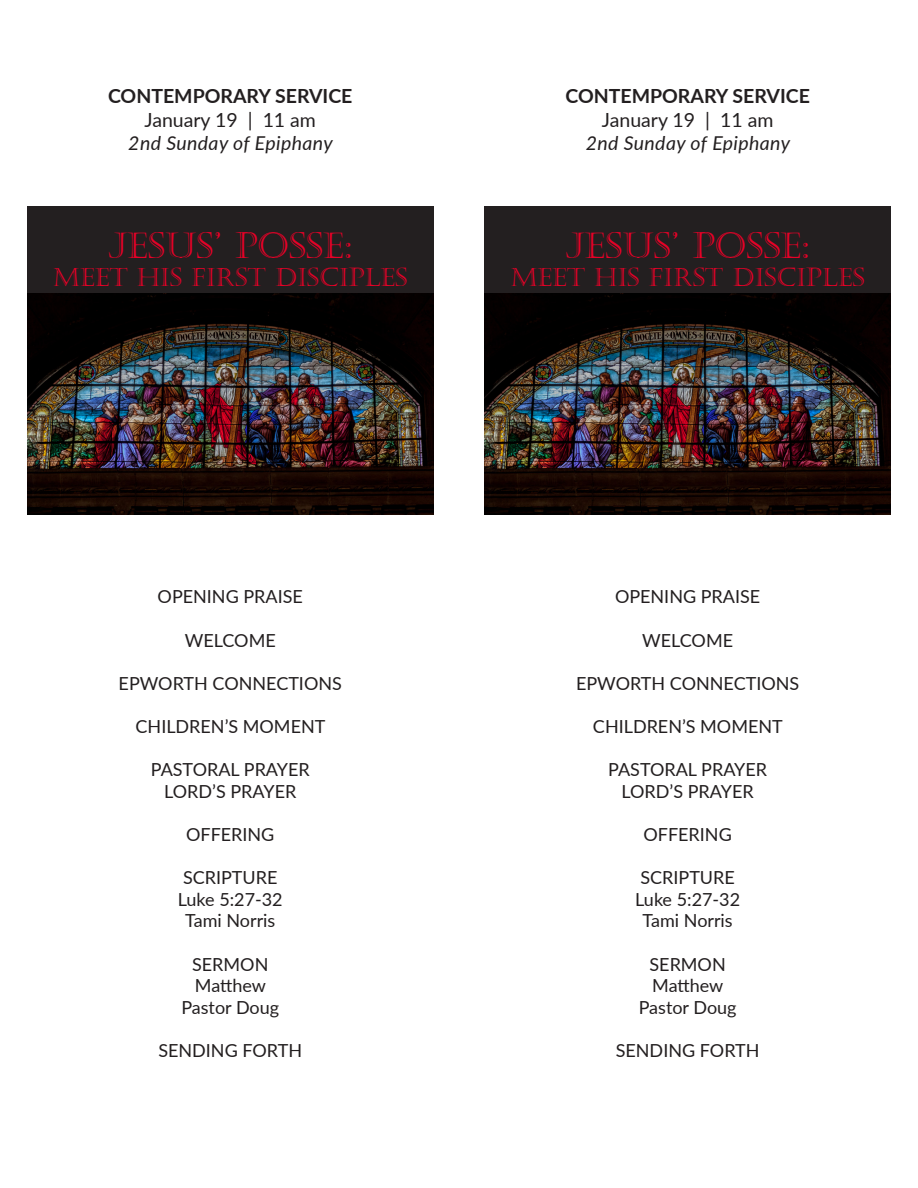
<style>
.page{position:relative;width:918px;height:1188px;background:#fff}
.page>*{position:absolute;margin:0;border:0;box-sizing:border-box;transform-origin:0 0}
.t1{font:36px "Castellar";color:#e70127}
.t2{font:25.5px "Castellar";color:#e70127}
.t3{font:700 19.5px "Lato";color:#231f20}
.t4{font:19.5px "Lato";color:#231f20}
.t5{font:italic 19.05px "Lato";letter-spacing:.02em;color:#231f20}
.t6{font:18px "Lato";color:#231f20}
</style>
<div class="page">
<div style="left:27px;top:207px;width:407px;height:307px;background:#231f20"></div>
<img style="left:27px;top:294px;width:407px;height:220px">
<div style="left:484px;top:207px;width:407px;height:307px;background:#231f20"></div>
<img style="left:484px;top:294px;width:407px;height:220px">
<p class="t3" style="left:108px;top:82px;width:246px">CONTEMPORARY SERVICE</p>
<p class="t4" style="left:145px;top:106px;width:173px">January 19 | 11 am</p>
<p class="t5" style="left:128px;top:130px;width:206px">2nd Sunday of Epiphany</p>
<p class="t1" style="left:108px;top:225px;width:246px">JESUS’ POSSE:</p>
<p class="t2" style="left:53px;top:263px;width:355px">MEET HIS FIRST DISCIPLES</p>
<p class="t3" style="left:565px;top:82px;width:246px">CONTEMPORARY SERVICE</p>
<p class="t4" style="left:602px;top:106px;width:173px">January 19 | 11 am</p>
<p class="t5" style="left:586px;top:130px;width:206px">2nd Sunday of Epiphany</p>
<p class="t1" style="left:565px;top:225px;width:246px">JESUS’ POSSE:</p>
<p class="t2" style="left:511px;top:263px;width:355px">MEET HIS FIRST DISCIPLES</p>
<p class="t6" style="left:158px;top:584px;width:147px">OPENING PRAISE</p>
<p class="t6" style="left:185px;top:627px;width:92px">WELCOME</p>
<p class="t6" style="left:119px;top:670px;width:225px">EPWORTH CONNECTIONS</p>
<p class="t6" style="left:136px;top:714px;width:191px">CHILDREN’S MOMENT</p>
<p class="t6" style="left:151px;top:757px;width:160px">PASTORAL PRAYER</p>
<p class="t6" style="left:164px;top:778px;width:134px">LORD’S PRAYER</p>
<p class="t6" style="left:186px;top:822px;width:90px">OFFERING</p>
<p class="t6" style="left:183px;top:865px;width:96px">SCRIPTURE</p>
<p class="t6" style="left:178px;top:886px;width:106px">Luke 5:27-32</p>
<p class="t6" style="left:185px;top:908px;width:92px">Tami Norris</p>
<p class="t6" style="left:192px;top:951px;width:78px">SERMON</p>
<p class="t6" style="left:195px;top:973px;width:73px">Matthew</p>
<p class="t6" style="left:181px;top:994px;width:99px">Pastor Doug</p>
<p class="t6" style="left:158px;top:1038px;width:145px">SENDING FORTH</p>
<p class="t6" style="left:615px;top:584px;width:147px">OPENING PRAISE</p>
<p class="t6" style="left:642px;top:627px;width:92px">WELCOME</p>
<p class="t6" style="left:576px;top:670px;width:225px">EPWORTH CONNECTIONS</p>
<p class="t6" style="left:593px;top:714px;width:191px">CHILDREN’S MOMENT</p>
<p class="t6" style="left:608px;top:757px;width:160px">PASTORAL PRAYER</p>
<p class="t6" style="left:622px;top:778px;width:134px">LORD’S PRAYER</p>
<p class="t6" style="left:644px;top:822px;width:90px">OFFERING</p>
<p class="t6" style="left:640px;top:865px;width:96px">SCRIPTURE</p>
<p class="t6" style="left:635px;top:886px;width:106px">Luke 5:27-32</p>
<p class="t6" style="left:643px;top:908px;width:92px">Tami Norris</p>
<p class="t6" style="left:650px;top:951px;width:78px">SERMON</p>
<p class="t6" style="left:652px;top:973px;width:73px">Matthew</p>
<p class="t6" style="left:639px;top:994px;width:99px">Pastor Doug</p>
<p class="t6" style="left:616px;top:1038px;width:145px">SENDING FORTH</p>
</div>
